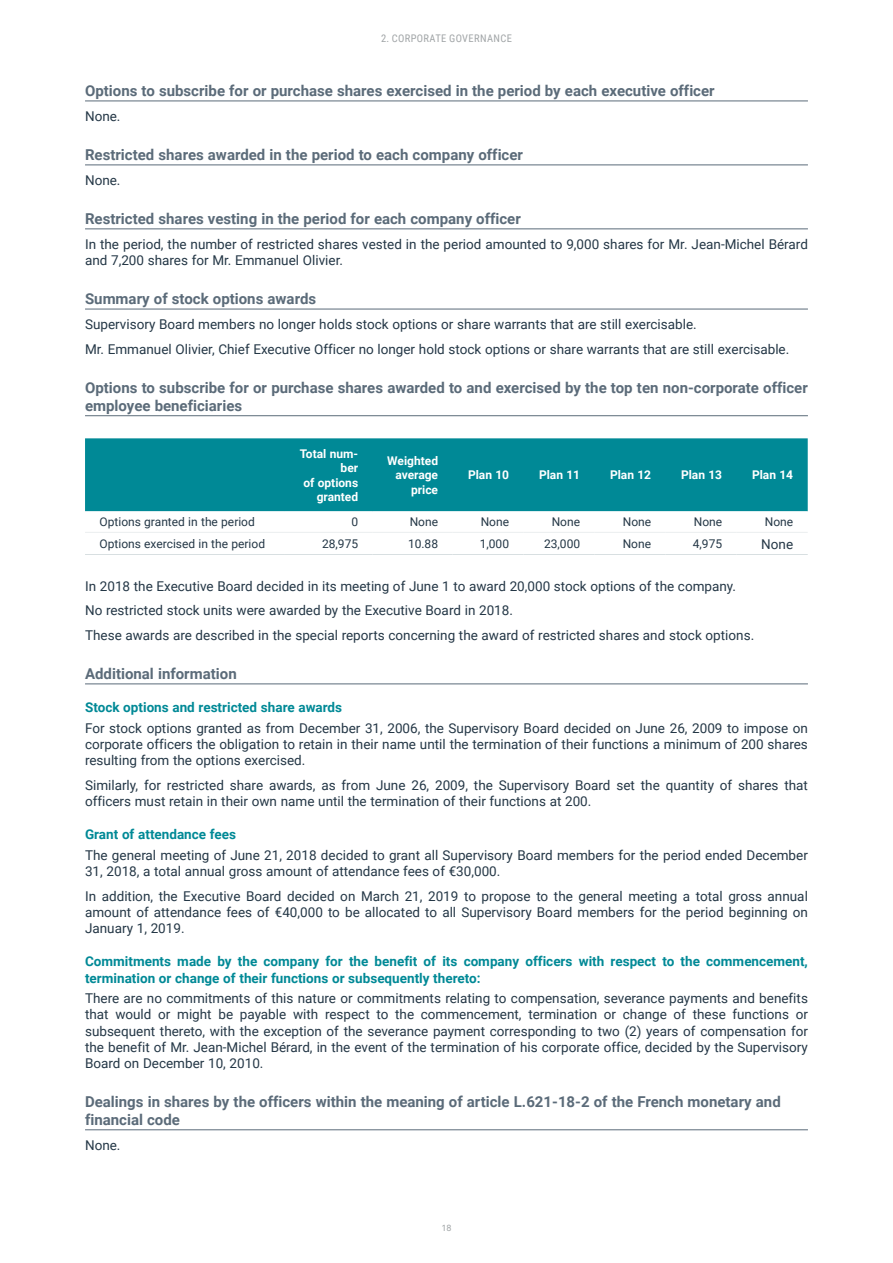
<style>
.page{position:relative;width:893px;height:1263px;background:#fff}
.page>*{position:absolute;margin:0;border:0;box-sizing:border-box;transform-origin:0 0}
.t1{font:700 15px/18px "Roboto";color:#5b6b79}
.t2{font:13.5px/16.2px "Roboto";color:#243746}
.t3{font:700 13.5px/16.2px "Roboto";color:#008996}
.t4{font:12px "Roboto";color:#243746}
.t5{font:700 12px/14.4px "Roboto";color:#fff;text-align:right}
.t6{font:10.5px "Roboto Condensed";letter-spacing:.035em;color:#a1a5a7}
.t7{font:9px "Akkurat";color:#a1a5a7}
</style>
<div class="page">
<hr style="left:85px;top:101px;width:723px;height:1px;background:#5b6b79">
<hr style="left:85px;top:165px;width:723px;height:1px;background:#5b6b79">
<hr style="left:85px;top:228px;width:723px;height:1px;background:#5b6b79">
<hr style="left:85px;top:309px;width:723px;height:1px;background:#5b6b79">
<hr style="left:85px;top:415px;width:723px;height:1px;background:#5b6b79">
<hr style="left:85px;top:683px;width:723px;height:1px;background:#5b6b79">
<hr style="left:85px;top:1129px;width:723px;height:1px;background:#5b6b79">
<div style="left:85px;top:438px;width:723px;height:73px;background:#008996"></div>
<svg style="left:85px;top:511px;width:723px;height:1px"></svg>
<hr style="left:85px;top:532px;width:200px;height:1px;background:#ebeeef">
<hr style="left:285px;top:532px;width:88px;height:1px;background:#ebeeef">
<hr style="left:373px;top:532px;width:80px;height:1px;background:#ebeeef">
<hr style="left:453px;top:532px;width:71px;height:1px;background:#ebeeef">
<hr style="left:524px;top:532px;width:71px;height:1px;background:#ebeeef">
<hr style="left:595px;top:532px;width:71px;height:1px;background:#ebeeef">
<hr style="left:666px;top:532px;width:71px;height:1px;background:#ebeeef">
<hr style="left:737px;top:532px;width:71px;height:1px;background:#ebeeef">
<hr style="left:85px;top:554px;width:200px;height:1px;background:#d8dfe1">
<hr style="left:285px;top:554px;width:88px;height:1px;background:#d8dfe1">
<hr style="left:373px;top:554px;width:80px;height:1px;background:#d8dfe1">
<hr style="left:453px;top:554px;width:71px;height:1px;background:#d8dfe1">
<hr style="left:524px;top:554px;width:71px;height:1px;background:#d8dfe1">
<hr style="left:595px;top:554px;width:71px;height:1px;background:#d8dfe1">
<hr style="left:666px;top:554px;width:71px;height:1px;background:#d8dfe1">
<hr style="left:737px;top:554px;width:71px;height:1px;background:#d8dfe1">
<p class="t6" style="left:381px;top:31px;width:132px">2. CORPORATE GOVERNANCE</p>
<p class="t1" style="left:85px;top:81px;width:631px">Options to subscribe for or purchase shares exercised in the period by each executive officer</p>
<p class="t2" style="left:85px;top:108px;width:37px">None.</p>
<p class="t1" style="left:85px;top:145px;width:439px">Restricted shares awarded in the period to each company officer</p>
<p class="t2" style="left:85px;top:172px;width:37px">None.</p>
<p class="t1" style="left:85px;top:209px;width:437px">Restricted shares vesting in the period for each company officer</p>
<p class="t2" style="left:85px;top:236px;width:724px">In the period, the number of restricted shares vested in the period amounted to 9,000 shares for Mr. Jean-Michel Bérard and 7,200 shares for Mr. Emmanuel Olivier.</p>
<p class="t1" style="left:85px;top:289px;width:233px">Summary of stock options awards</p>
<p class="t2" style="left:85px;top:311px;width:706px;line-height:24.8px">Supervisory Board members no longer holds stock options or share warrants that are still exercisable.<br>Mr. Emmanuel Olivier, Chief Executive Officer no longer hold stock options or share warrants that are still exercisable.</p>
<p class="t1" style="left:85px;top:378px;width:724px">Options to subscribe for or purchase shares awarded to and exercised by the top ten non-corporate officer employee beneficiaries</p>
<p class="t5" style="left:300px;top:446px;width:60px">Total num&shy;ber<br>of options granted</p>
<p class="t5" style="left:387px;top:453px;width:52px">Weighted average price</p>
<p class="t5" style="left:468px;top:467px;width:43px">Plan 10</p>
<p class="t5" style="left:539px;top:467px;width:43px">Plan 11</p>
<p class="t5" style="left:610px;top:467px;width:43px">Plan 12</p>
<p class="t5" style="left:681px;top:467px;width:43px">Plan 13</p>
<p class="t5" style="left:752px;top:467px;width:43px">Plan 14</p>
<p class="t4" style="left:100px;top:514px;width:157px">Options granted in the period</p>
<p class="t4" style="left:351px;top:514px;width:8px">0</p>
<p class="t4" style="left:410px;top:514px;width:30px">None</p>
<p class="t4" style="left:481px;top:514px;width:30px">None</p>
<p class="t4" style="left:552px;top:514px;width:30px">None</p>
<p class="t4" style="left:623px;top:514px;width:30px">None</p>
<p class="t4" style="left:694px;top:514px;width:30px">None</p>
<p class="t4" style="left:765px;top:514px;width:30px">None</p>
<p class="t4" style="left:100px;top:535px;width:167px">Options exercised in the period</p>
<p class="t4" style="left:322px;top:535px;width:38px">28,975</p>
<p class="t4" style="left:408px;top:535px;width:32px">10.88</p>
<p class="t4" style="left:480px;top:535px;width:31px">1,000</p>
<p class="t4" style="left:544px;top:535px;width:38px">23,000</p>
<p class="t4" style="left:623px;top:535px;width:30px">None</p>
<p class="t4" style="left:693px;top:535px;width:31px">4,975</p>
<p class="t2" style="left:761px;top:535px;width:33px">None</p>
<p class="t2" style="left:85px;top:573px;width:671px;line-height:24.8px">In 2018 the Executive Board decided in its meeting of June 1 to award 20,000 stock options of the company.<br>No restricted stock units were awarded by the Executive Board in 2018.<br>These awards are described in the special reports concerning the award of restricted shares and stock options.</p>
<p class="t1" style="left:85px;top:664px;width:153px">Additional information</p>
<p class="t3" style="left:85px;top:699px;width:259px">Stock options and restricted share awards</p>
<p class="t2" style="left:85px;top:719px;width:724px;text-align:justify">For stock options granted as from December 31, 2006, the Supervisory Board decided on June 26, 2009 to impose on corporate officers the obligation to retain in their name until the termination of their functions a minimum of 200 shares resulting from the options exercised.</p>
<p class="t2" style="left:85px;top:777px;width:724px">Similarly, for restricted share awards, as from June 26, 2009, the Supervisory Board set the quantity of shares that officers must retain in their own name until the termination of their functions at 200.</p>
<p class="t3" style="left:85px;top:826px;width:153px">Grant of attendance fees</p>
<p class="t2" style="left:85px;top:846px;width:724px">The general meeting of June 21, 2018 decided to grant all Supervisory Board members for the period ended December<br>31, 2018, a total annual gross amount of attendance fees of €30,000.</p>
<p class="t2" style="left:85px;top:887px;width:724px;text-align:justify">In addition, the Executive Board decided on March 21, 2019 to propose to the general meeting a total gross annual amount of attendance fees of €40,000 to be allocated to all Supervisory Board members for the period beginning on January 1, 2019.</p>
<p class="t3" style="left:85px;top:953px;width:724px">Commitments made by the company for the benefit of its company officers with respect to the commencement, termination or change of their functions or subsequently thereto:</p>
<p class="t2" style="left:85px;top:990px;width:724px;text-align:justify">There are no commitments of this nature or commitments relating to compensation, severance payments and benefits that would or might be payable with respect to the commencement, termination or change of these functions or subsequent thereto, with the exception of the severance payment corresponding to two (2) years of compensation for the benefit of Mr. Jean-Michel Bérard, in the event of the termination of his corporate office, decided by the Supervisory Board on December 10, 2010.</p>
<p class="t1" style="left:85px;top:1092px;width:697px">Dealings in shares by the officers within the meaning of article L.621-18-2 of the French monetary and financial code</p>
<p class="t2" style="left:85px;top:1136px;width:37px">None.</p>
<p class="t7" style="left:441px;top:1223px;width:12px">18</p>
</div>
